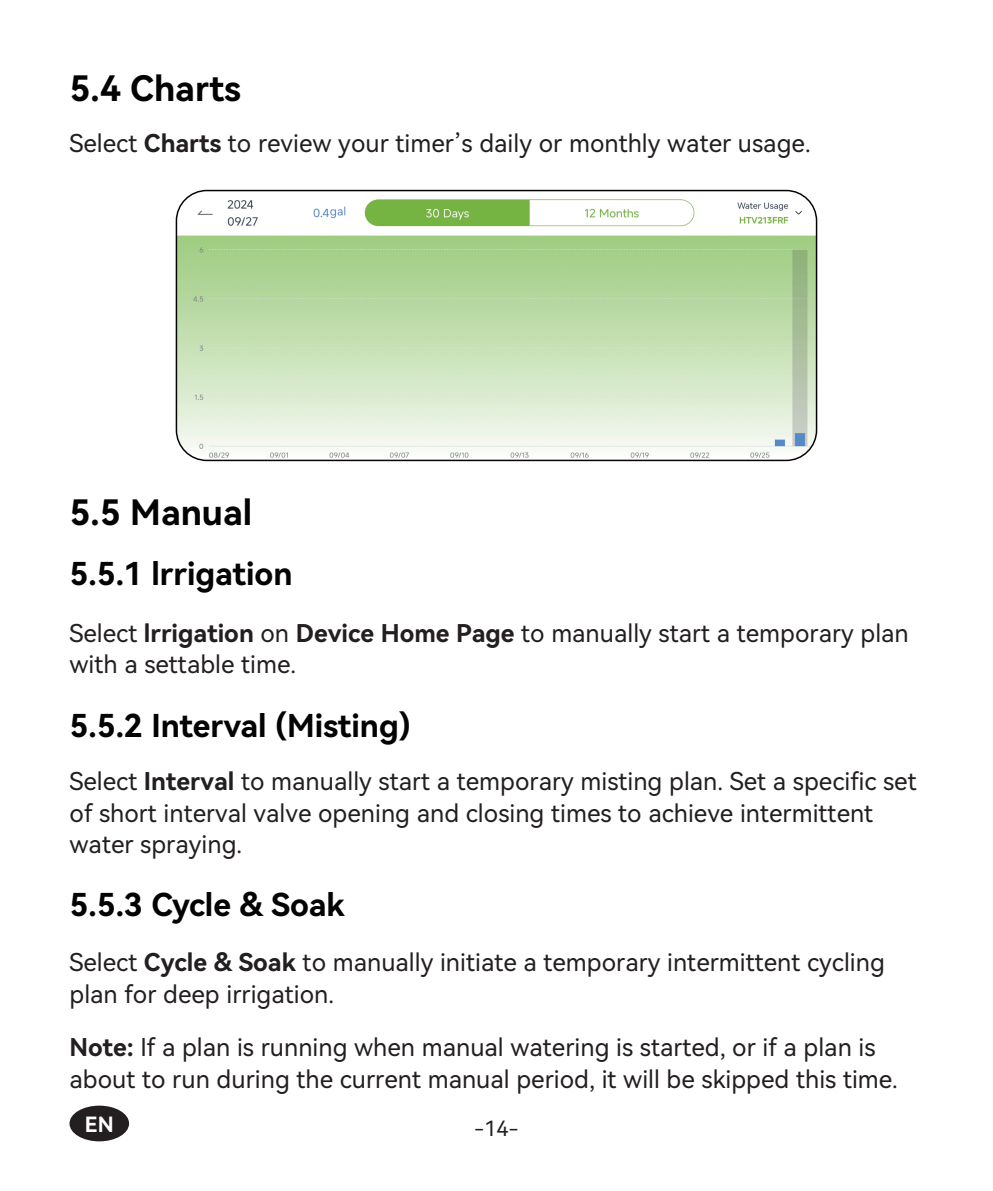
<style>
.page{position:relative;width:993px;height:1191px;background:#fff}
.page>*{position:absolute;margin:0;border:0;box-sizing:border-box;transform-origin:0 0}
.t1{font:35px "Harmony OS Sans SC Bold";color:#030303}
.t2{font:31.5px "Harmony OS Sans SC Bold";color:#030303}
.t3{font:24.5px/31.5px "Harmony OS Sans SC";color:#231f20}
.t4{font:21px "Harmony OS Sans SC";color:#231f20}
.t5{font:21px "Harmony OS Sans SC Bold";color:#fff}
.s1{font-family:"Harmony OS Sans SC Bold"}
</style>
<div class="page">
<img style="left:176px;top:190px;width:640px;height:270px">
<div style="left:69px;top:1105px;width:60px;height:36px;background:#231f20;border-radius:50%"></div>
<h1 class="t1" style="left:69px;top:64px;width:173px">5.4 Charts</h1>
<p class="t3" style="left:69px;top:126px;width:742px">Select <span class="s1">Charts</span> to review your timer’s daily or monthly water usage.</p>
<h1 class="t1" style="left:69px;top:488px;width:184px">5.5 Manual</h1>
<p class="t2" style="left:69px;top:552px;width:224px">5.5.1 lrrigation</p>
<p class="t3" style="left:69px;top:616px;width:840px">Select <span class="s1">lrrigation</span> on <span class="s1">Device Home Page</span> to manually start a temporary plan with a settable time.</p>
<p class="t2" style="left:69px;top:703px;width:342px">5.5.2 Interval (Misting)</p>
<p class="t3" style="left:69px;top:764px;width:848px">Select <span class="s1">Interval</span> to manually start a temporary misting plan. Set a specific set of short interval valve opening and closing times to achieve intermittent water spraying.</p>
<p class="t2" style="left:69px;top:883px;width:277px">5.5.3 Cycle &amp; Soak</p>
<p class="t3" style="left:69px;top:946px;width:816px">Select <span class="s1">Cycle &amp; Soak</span> to manually initiate a temporary intermittent cycling plan for deep irrigation.</p>
<p class="t3" style="left:69px;top:1030px;width:829px"><span class="s1">Note:</span> If a plan is running when manual watering is started, or if a plan is about to run during the current manual period, it will be skipped this time.</p>
<p class="t5" style="left:85px;top:1109px;width:30px">EN</p>
<p class="t4" style="left:474px;top:1113px;width:46px">-14-</p>
</div>
